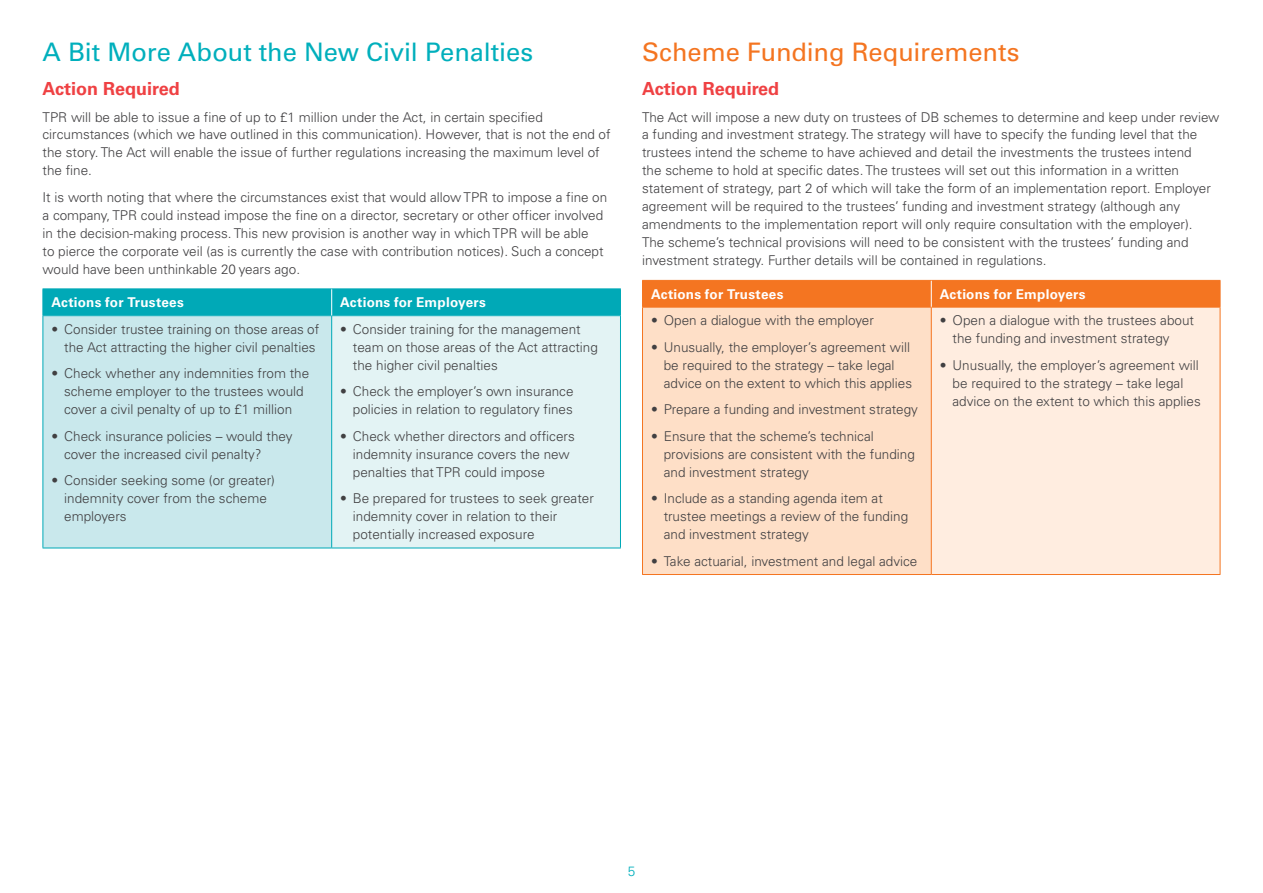
<style>
.page{position:relative;width:1263px;height:893px;background:#fff}
.page>*{position:absolute;margin:0;border:0;box-sizing:border-box;transform-origin:0 0}
.t1{font:25.5px "Univers LTCYR 55 Roman";letter-spacing:-.005em;color:#00afbc}
.t2{font:25.5px "Univers LTCYR 55 Roman";letter-spacing:-.005em;color:#f47521}
.t3{font:700 18px "Univers LTCYR 65";color:#ef4143}
.t4{font:300 13.5px/18px "Univers LTCYR 45";color:#414042}
.t5{font:700 13.5px "Univers LTCYR 65";letter-spacing:.015em;color:#fff}
.t6{font:300 13.5px "Univers LTCYR 45";color:#00afbc}
</style>
<div class="page">
<div style="left:43px;top:316px;width:289px;height:232px;background:#c9e8ec"></div>
<div style="left:332px;top:316px;width:288px;height:232px;background:#e3f3f4"></div>
<hr style="left:43px;top:316px;width:1px;height:232px;background:#00a9b7">
<hr style="left:331px;top:316px;width:1px;height:232px;background:#00a9b7">
<hr style="left:620px;top:316px;width:1px;height:232px;background:#00a9b7">
<hr style="left:43px;top:548px;width:289px;height:1px;background:#00a9b7">
<hr style="left:332px;top:548px;width:289px;height:1px;background:#00a9b7">
<hr style="left:43px;top:288px;width:289px;height:1px;background:#00a9b7">
<hr style="left:332px;top:288px;width:289px;height:1px;background:#00a9b7">
<div style="left:43px;top:289px;width:578px;height:27px;background:#00a9b7"></div>
<div style="left:642px;top:307px;width:289px;height:267px;background:#fedfc7"></div>
<div style="left:931px;top:307px;width:289px;height:267px;background:#ffede0"></div>
<hr style="left:642px;top:308px;width:1px;height:266px;background:#f47521">
<hr style="left:931px;top:308px;width:1px;height:266px;background:#f47521">
<hr style="left:1220px;top:308px;width:1px;height:266px;background:#f47521">
<hr style="left:642px;top:574px;width:289px;height:1px;background:#f47521">
<hr style="left:931px;top:574px;width:289px;height:1px;background:#f47521">
<hr style="left:642px;top:307px;width:289px;height:1px;background:#f47521">
<hr style="left:931px;top:307px;width:289px;height:1px;background:#f47521">
<div style="left:642px;top:280px;width:579px;height:27px;background:#f47521"></div>
<h1 class="t1" style="left:43px;top:34px;width:492px">A Bit More About the New Civil Penalties</h1>
<h2 class="t3" style="left:43px;top:76px;width:139px">Action Required</h2>
<p class="t4" style="left:43px;top:107px;width:570px">TPR will be able to issue a fine of up to £1 million under the Act, in certain specified circumstances (which we have outlined in this communication). However, that is not the end of the story. The Act will enable the issue of further regulations increasing the maximum level of the fine.</p>
<p class="t4" style="left:43px;top:188px;width:566px">It is worth noting that where the circumstances exist that would allow TPR to impose a fine on a company, TPR could instead impose the fine on a director, secretary or other officer involved in the decision-making process. This new provision is another way in which TPR will be able<br>to pierce the corporate veil (as is currently the case with contribution notices). Such a concept would have been unthinkable 20 years ago.</p>
<p class="t5" style="left:51px;top:293px;width:134px">Actions for Trustees</p>
<p class="t5" style="left:340px;top:293px;width:147px">Actions for Employers</p>
<p class="t4" style="left:51px;top:320px;width:269px;text-align:right">• Consider trustee training on those areas of the Act attracting the higher civil penalties</p>
<p class="t4" style="left:51px;top:364px;width:259px;text-align:center">• Check whether any indemnities from the scheme employer to the trustees would cover a civil penalty of up to £1 million</p>
<p class="t4" style="left:64px;top:427px;width:230px;text-indent:-13px">• Check insurance policies – would they cover the increased civil penalty?</p>
<p class="t4" style="left:64px;top:471px;width:212px;text-indent:-13px">• Consider seeking some (or greater) indemnity cover from the scheme employers</p>
<p class="t4" style="left:353px;top:320px;width:246px;text-indent:-13px">• Consider training for the management team on those areas of the Act attracting the higher civil penalties</p>
<p class="t4" style="left:340px;top:382px;width:235px;text-align:right">• Check the employer’s own insurance policies in relation to regulatory fines</p>
<p class="t4" style="left:353px;top:427px;width:223px;text-indent:-13px">• Check whether directors and officers indemnity insurance covers the new penalties that TPR could impose</p>
<p class="t4" style="left:353px;top:489px;width:242px;text-indent:-13px">• Be prepared for trustees to seek greater indemnity cover in relation to their potentially increased exposure</p>
<h1 class="t2" style="left:642px;top:34px;width:379px">Scheme Funding Requirements</h1>
<h2 class="t3" style="left:642px;top:76px;width:139px">Action Required</h2>
<p class="t4" style="left:642px;top:107px;width:579px">The Act will impose a new duty on trustees of DB schemes to determine and keep under review a funding and investment strategy. The strategy will have to specify the funding level that the trustees intend the scheme to have achieved and detail the investments the trustees intend<br>the scheme to hold at specific dates. The trustees will set out this information in a written statement of strategy, part 2 of which will take the form of an implementation report. Employer agreement will be required to the trustees’ funding and investment strategy (although any amendments to the implementation report will only require consultation with the employer).<br>The scheme’s technical provisions will need to be consistent with the trustees’ funding and investment strategy. Further details will be contained in regulations.</p>
<p class="t5" style="left:651px;top:284px;width:134px">Actions for Trustees</p>
<p class="t5" style="left:940px;top:284px;width:147px">Actions for Employers</p>
<p class="t4" style="left:651px;top:311px;width:224px">• Open a dialogue with the employer</p>
<p class="t4" style="left:664px;top:338px;width:250px;text-indent:-13px">• Unusually, the employer’s agreement will be required to the strategy – take legal advice on the extent to which this applies</p>
<p class="t4" style="left:651px;top:400px;width:269px">• Prepare a funding and investment strategy</p>
<p class="t4" style="left:664px;top:427px;width:253px;text-indent:-13px">• Ensure that the scheme’s technical provisions are consistent with the funding and investment strategy</p>
<p class="t4" style="left:664px;top:489px;width:246px;text-indent:-13px">• Include as a standing agenda item at trustee meetings a review of the funding and investment strategy</p>
<p class="t4" style="left:651px;top:552px;width:268px">• Take actuarial, investment and legal advice</p>
<p class="t4" style="left:952px;top:311px;width:243px;text-indent:-13px">• Open a dialogue with the trustees about the funding and investment strategy</p>
<p class="t4" style="left:952px;top:356px;width:250px;text-indent:-13px">• Unusually, the employer’s agreement will be required to the strategy – take legal advice on the extent to which this applies</p>
<p class="t6" style="left:628px;top:862px;width:9px">5</p>
</div>
